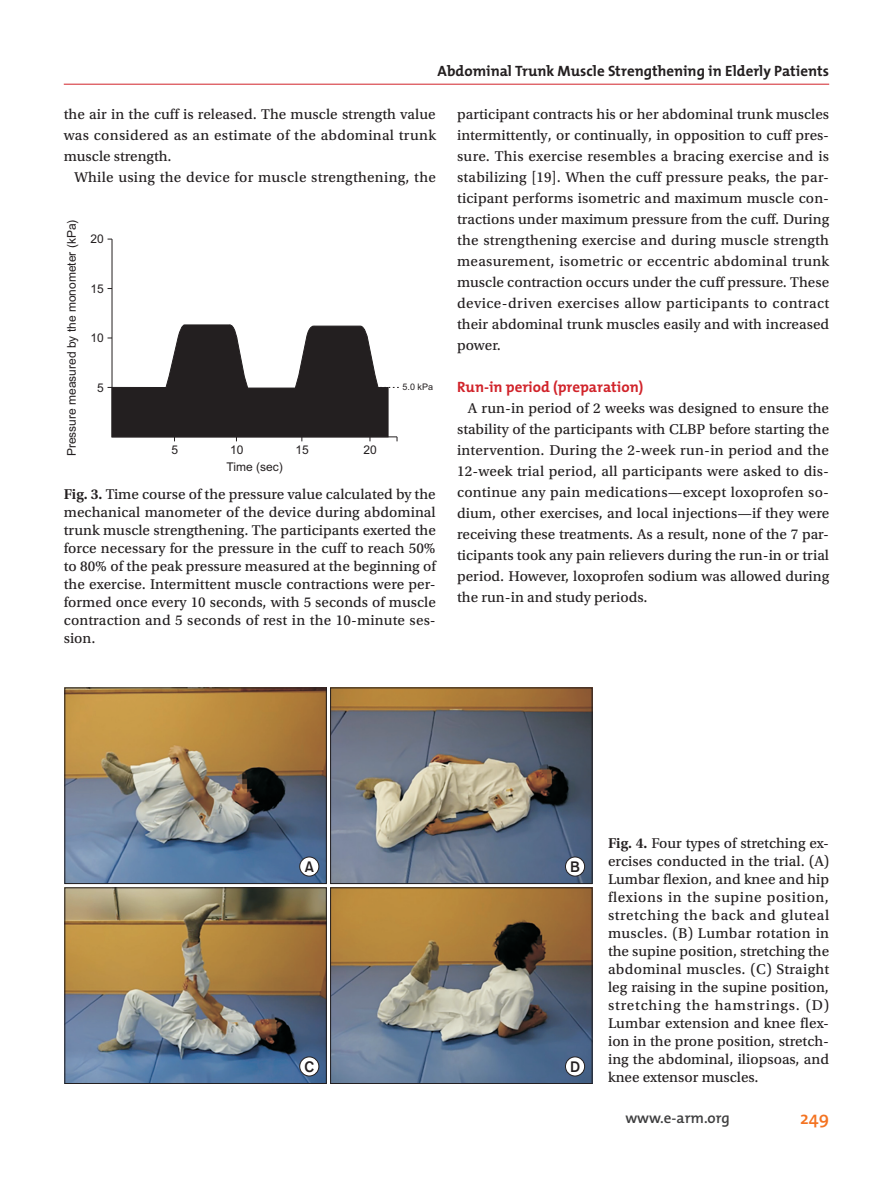
<style>
.page{position:relative;width:893px;height:1191px;background:#fff}
.page>*{position:absolute;margin:0;border:0;box-sizing:border-box;transform-origin:0 0}
.t1{font:600 18px "The Mix";color:#f47321}
.바탕글{font:15px/21px "Utopia Std Capt";color:#231f20;text-align:justify}
.그림{font:15px/18px "Utopia Std Capt";color:#231f20;text-align:justify}
.t2{font:700 15px "The Mix";color:#231f20}
.바탕글-2{font:15px "Utopia Std Capt";letter-spacing:.02em;color:#231f20}
._1{font:700 15px "The Mix";color:#d1232a}
.t3{font:600 15px "The Mix";color:#3e3e3f}
.t4{font:15px "Gothic 725 BT Bold A";color:#231f20}
.t5{font:12px "Arial";color:#231f20}
.t6{font:9px "Arial";color:#231f20}
.s1{font-family:"Utopia Std";font-weight:600}
</style>
<div class="page">
<hr style="left:64px;top:84px;width:765px;height:1px;background:#d1232a">
<img style="left:64px;top:687px;width:529px;height:397px">
<svg style="left:108px;top:324px;width:291px;height:117px"></svg>
<p class="t2" style="left:438px;top:59px;width:393px">Abdominal Trunk Muscle Strengthening in Elderly Patients</p>
<p class="바탕글" style="left:64px;top:104px;width:374px">the air in the cuff is released. The muscle strength value was considered as an estimate of the abdominal trunk muscle strength.</p>
<p class="바탕글-2" style="left:74px;top:169px;width:363px">While using the device for muscle strengthening, the</p>
<p class="t5" style="left:67px;top:456px;width:238px;rotate:-90deg">Pressure measured by the monometer (kPa)</p>
<p class="t5" style="left:90px;top:234px;width:15px">20</p>
<p class="t5" style="left:90px;top:284px;width:15px">15</p>
<p class="t5" style="left:90px;top:333px;width:15px">10</p>
<p class="t5" style="left:97px;top:383px;width:8px">5</p>
<p class="t6" style="left:403px;top:384px;width:32px">5.0 kPa</p>
<p class="t5" style="left:230px;top:445px;width:15px">10</p>
<p class="t5" style="left:295px;top:445px;width:15px">15</p>
<p class="그림" style="left:64px;top:486px;width:374px"><span class="s1">Fig. 3.</span> Time course of the pressure value calculated by the mechanical manometer of the device during abdominal trunk muscle strengthening. The participants exerted the force necessary for the pressure in the cuff to reach 50% to 80% of the peak pressure measured at the beginning of the exercise. Intermittent muscle contractions were per&shy;formed once every 10 seconds, with 5 seconds of muscle contraction and 5 seconds of rest in the 10-minute ses&shy;sion.</p>
<p class="t5" style="left:364px;top:445px;width:15px">20</p>
<p class="t5" style="left:171px;top:445px;width:8px">5</p>
<p class="t5" style="left:227px;top:462px;width:58px">Time (sec)</p>
<p class="바탕글" style="left:457px;top:104px;width:374px">participant contracts his or her abdominal trunk muscles intermittently, or continually, in opposition to cuff pres&shy;sure. This exercise resembles a bracing exercise and is stabilizing [19]. When the cuff pressure peaks, the par&shy;ticipant performs isometric and maximum muscle con&shy;tractions under maximum pressure from the cuff. During the strengthening exercise and during muscle strength measurement, isometric or eccentric abdominal trunk muscle contraction occurs under the cuff pressure. These device-driven exercises allow participants to contract their abdominal trunk muscles easily and with increased power.</p>
<p class="_1" style="left:457px;top:374px;width:188px">Run-in period (preparation)</p>
<p class="바탕글" style="left:457px;top:398px;width:374px;text-indent:11px">A run-in period of 2 weeks was designed to ensure the stability of the participants with CLBP before starting the intervention. During the 2-week run-in period and the 12-week trial period, all participants were asked to dis&shy;continue any pain medications—except loxoprofen so&shy;dium, other exercises, and local injections—if they were receiving these treatments. As a result, none of the 7 par&shy;ticipants took any pain relievers during the run-in or trial period. However, loxoprofen sodium was allowed during the run-in and study periods.</p>
<p class="t4" style="left:305px;top:858px;width:11px">A</p>
<p class="t4" style="left:570px;top:858px;width:11px">B</p>
<p class="t4" style="left:304px;top:1057px;width:11px">C</p>
<p class="t4" style="left:570px;top:1057px;width:12px">D</p>
<p class="그림" style="left:608px;top:834px;width:223px"><span class="s1">Fig. 4.</span> Four types of stretching ex&shy;ercises conducted in the trial. (A)<br>Lumbar flexion, and knee and hip flexions in the supine position, stretching the back and gluteal muscles. (B) Lumbar rotation in the supine position, stretching the abdominal muscles. (C) Straight leg raising in the supine position, stretching the hamstrings. (D)<br>Lumbar extension and knee flex&shy;ion in the prone position, stretch&shy;ing the abdominal, iliopsoas, and knee extensor muscles.</p>
<p class="t3" style="left:625px;top:1105px;width:106px">www.e-arm.org</p>
<p class="t1" style="left:800px;top:1102px;width:31px">249</p>
</div>
